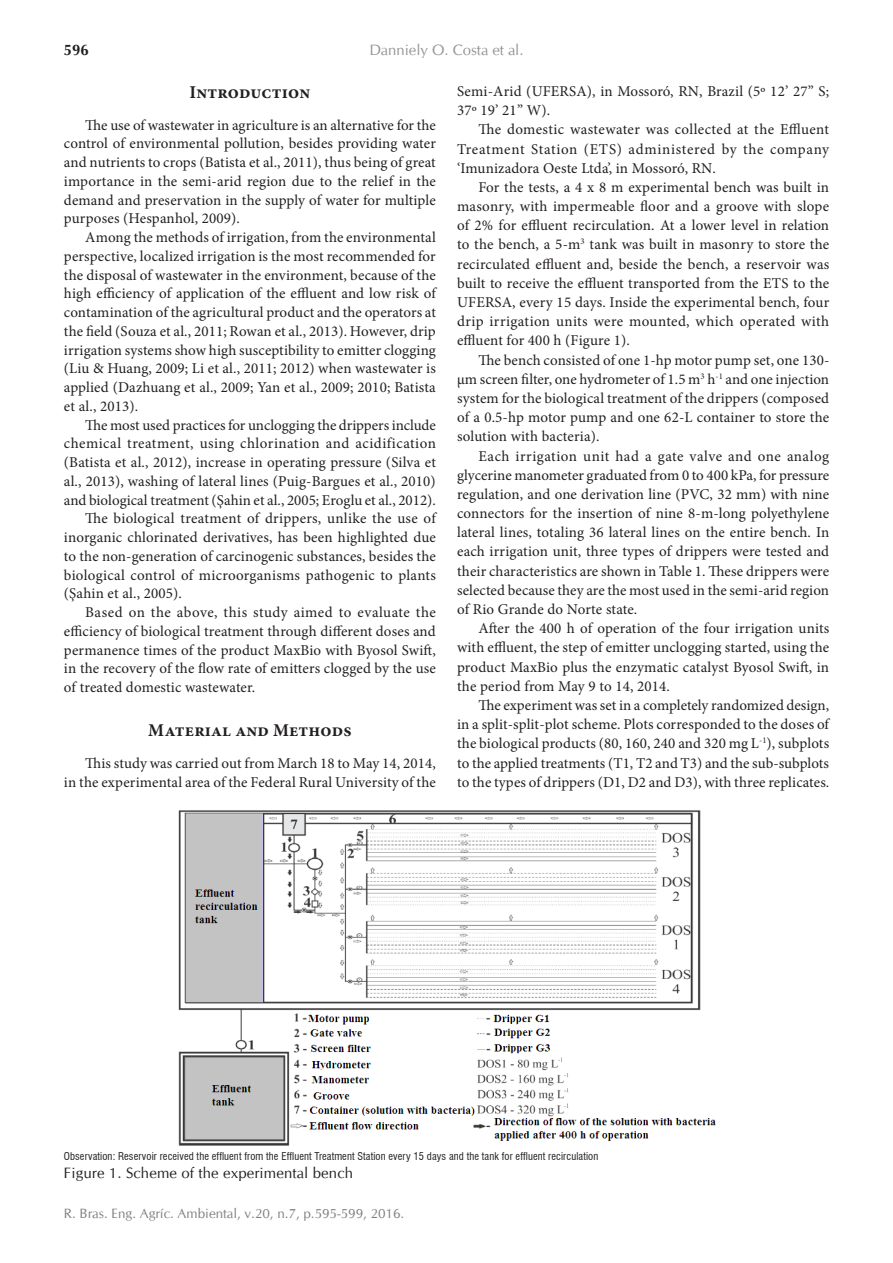
<style>
.page{position:relative;width:893px;height:1263px;background:#fff}
.page>*{position:absolute;margin:0;border:0;box-sizing:border-box;transform-origin:0 0}
.t1{font:700 18px "Minion Pro";letter-spacing:.01em;color:#231f20}
.t2{font:15px/19.2px "Minion Pro";letter-spacing:.01em;color:#231f20;text-align:justify}
.No_Spacing{font:15px "CG Omega";letter-spacing:.01em;color:#231f20}
.t3{font:15px "CG Omega";color:#939598}
.t4{font:700 15px "CG Omega";color:#231f20}
.t5{font:13.5px "CG Omega";color:#808080}
.No_Spacing-2{font:condensed 10.5px "Swiss 721 BT";letter-spacing:.01em;color:#231f20}
</style>
<div class="page">
<img style="left:178px;top:810px;width:538px;height:336px">
<p class="t4" style="left:64px;top:41px;width:26px">596</p>
<p class="t3" style="left:369px;top:41px;width:156px">Danniely O. Costa et al.</p>
<p class="t1" style="left:190px;top:80px;width:122px">Introduction</p>
<p class="t2" style="left:64px;top:116px;width:373px;line-height:18.8px;text-indent:21px">The use of wastewater in agriculture is an alternative for the control of environmental pollution, besides providing water and nutrients to crops (Batista et al., 2011), thus being of great importance in the semi-arid region due to the relief in the demand and preservation in the supply of water for multiple purposes (Hespanhol, 2009).</p>
<p class="t2" style="left:64px;top:228px;width:373px;line-height:18.8px;text-indent:21px">Among the methods of irrigation, from the environmental perspective, localized irrigation is the most recommended for the disposal of wastewater in the environment, because of the high efficiency of application of the effluent and low risk of contamination of the agricultural product and the operators at the field (Souza et al., 2011; Rowan et al., 2013). However, drip irrigation systems show high susceptibility to emitter clogging (Liu &amp; Huang, 2009; Li et al., 2011; 2012) when wastewater is applied (Dazhuang et al., 2009; Yan et al., 2009; 2010; Batista et al., 2013).</p>
<p class="t2" style="left:64px;top:416px;width:373px;line-height:18.8px;text-indent:21px">The most used practices for unclogging the drippers include chemical treatment, using chlorination and acidification (Batista et al., 2012), increase in operating pressure (Silva et al., 2013), washing of lateral lines (Puig-Bargues et al., 2010) and biological treatment (Şahin et al., 2005; Eroglu et al., 2012).</p>
<p class="t2" style="left:64px;top:509px;width:373px;line-height:18.8px;text-indent:21px">The biological treatment of drippers, unlike the use of inorganic chlorinated derivatives, has been highlighted due to the non-generation of carcinogenic substances, besides the biological control of microorganisms pathogenic to plants (Şahin et al., 2005).</p>
<p class="t2" style="left:64px;top:603px;width:373px;line-height:18.8px;text-indent:21px">Based on the above, this study aimed to evaluate the efficiency of biological treatment through different doses and permanence times of the product MaxBio with Byosol Swift, in the recovery of the flow rate of emitters clogged by the use of treated domestic wastewater.</p>
<p class="t1" style="left:148px;top:718px;width:205px">Material and Methods</p>
<p class="t2" style="left:64px;top:754px;width:374px;line-height:18.8px;text-align:right">This study was carried out from March 18 to May 14, 2014,<br>in the experimental area of the Federal Rural University of the</p>
<p class="t2" style="left:457px;top:82px;width:374px">Semi-Arid (UFERSA), in Mossoró, RN, Brazil (5º 12’ 27” S;<br>37º 19’ 21” W).</p>
<p class="t2" style="left:457px;top:120px;width:373px;text-indent:21px">The domestic wastewater was collected at the Effluent Treatment Station (ETS) administered by the company ‘Imunizadora Oeste Ltda’, in Mossoró, RN.</p>
<p class="t2" style="left:457px;top:178px;width:374px;text-indent:21px">For the tests, a 4 x 8 m experimental bench was built in masonry, with impermeable floor and a groove with slope of 2% for effluent recirculation. At a lower level in relation to the bench, a 5-m<sup>3</sup> tank was built in masonry to store the recirculated effluent and, beside the bench, a reservoir was built to receive the effluent transported from the ETS to the UFERSA, every 15 days. Inside the experimental bench, four drip irrigation units were mounted, which operated with effluent for 400 h (Figure 1).</p>
<p class="t2" style="left:457px;top:350px;width:374px;text-indent:21px">The bench consisted of one 1-hp motor pump set, one 130- µm screen filter, one hydrometer of 1.5 m<sup>3</sup> h<sup>-1</sup> and one injection system for the biological treatment of the drippers (composed of a 0.5-hp motor pump and one 62-L container to store the solution with bacteria).</p>
<p class="t2" style="left:457px;top:446px;width:374px;text-indent:21px">Each irrigation unit had a gate valve and one analog glycerine manometer graduated from 0 to 400 kPa, for pressure regulation, and one derivation line (PVC, 32 mm) with nine connectors for the insertion of nine 8-m-long polyethylene lateral lines, totaling 36 lateral lines on the entire bench. In each irrigation unit, three types of drippers were tested and their characteristics are shown in Table 1. These drippers were selected because they are the most used in the semi-arid region of Rio Grande do Norte state.</p>
<p class="t2" style="left:457px;top:619px;width:374px;text-indent:21px">After the 400 h of operation of the four irrigation units with effluent, the step of emitter unclogging started, using the product MaxBio plus the enzymatic catalyst Byosol Swift, in the period from May 9 to 14, 2014.</p>
<p class="t2" style="left:457px;top:696px;width:374px;text-indent:21px">The experiment was set in a completely randomized design, in a split-split-plot scheme. Plots corresponded to the doses of the biological products (80, 160, 240 and 320 mg L<sup>-1</sup>), subplots to the applied treatments (T1, T2 and T3) and the sub-subplots to the types of drippers (D1, D2 and D3), with three replicates.</p>
<p class="No_Spacing-2" style="left:64px;top:1150px;width:536px">Observation: Reservoir received the effluent from the Effluent Treatment Station every 15 days and the tank for effluent recirculation</p>
<p class="No_Spacing" style="left:64px;top:1164px;width:290px">Figure 1. Scheme of the experimental bench</p>
<p class="t5" style="left:64px;top:1205px;width:342px">R. Bras. Eng. Agríc. Ambiental, v.20, n.7, p.595-599, 2016.</p>
</div>
